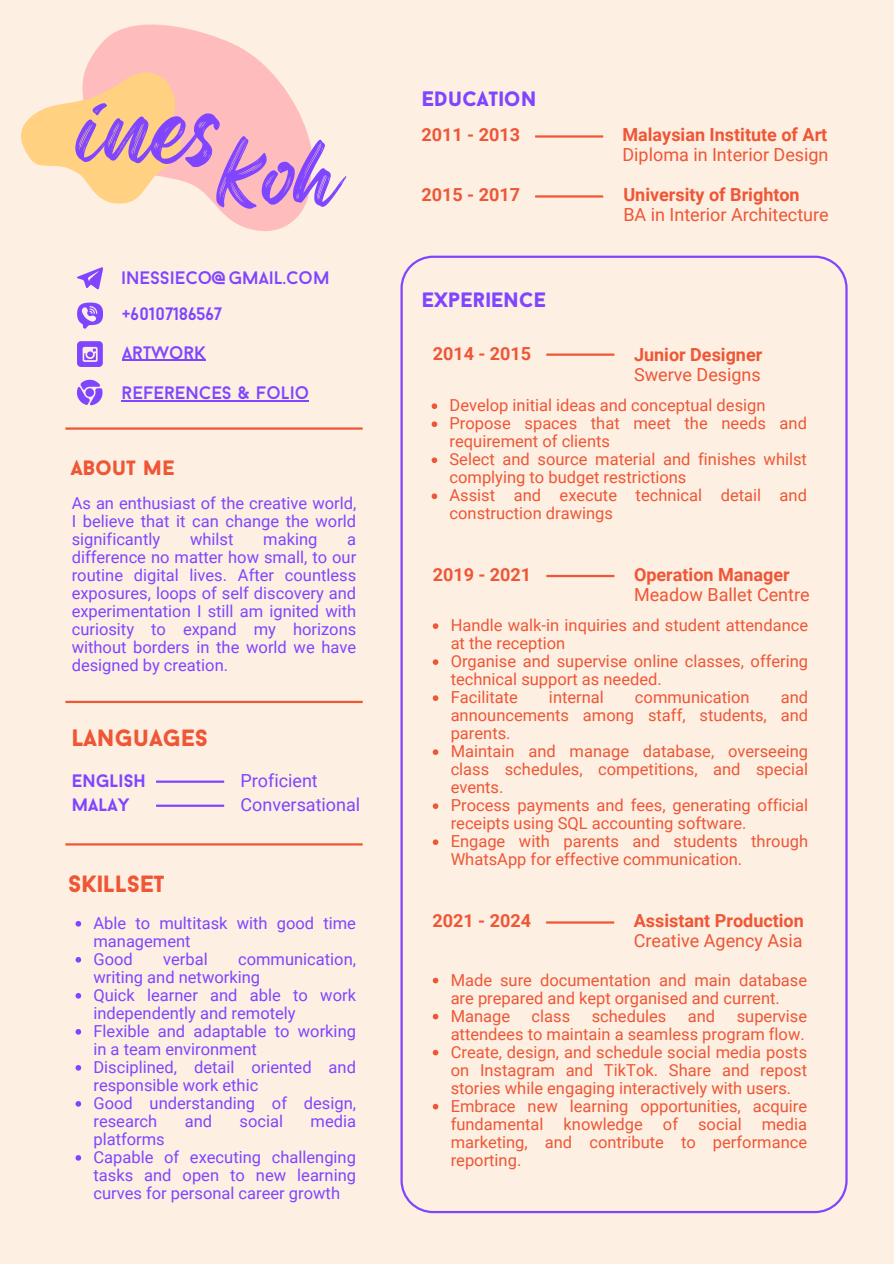
<style>
.page{position:relative;width:894px;height:1264px;background:#fff}
.page>*{position:absolute;margin:0;border:0;box-sizing:border-box;transform-origin:0 0}
.t1{font:96px "Regular Brush";color:#8045ff}
.t2{font:84px "Regular Brush";color:#8045ff}
.t3{font:900 23.7px "Baron Neue";color:#ee5636}
.t4{font:900 21px "Baron Neue";color:#8045ff}
.t5{font:900 21px "Baron Neue";color:#ee5636}
.t6{font:700 18px "Roboto";color:#ee5636}
.t7{font:18px "Roboto";color:#ee5636}
.t8{font:18px "Baron Neue";color:#8045ff}
.t9{font:18px "Roboto";color:#8045ff}
.t10{font:700 18px/24.8px "Baron Neue";color:#8045ff}
.t11{font:16.5px/18px "Roboto";color:#ee5636}
.t12{font:16.5px/18px "Roboto";color:#8045ff}
</style>
<div class="page">
<div style="left:0;top:0;width:893px;height:1263px;background:#fdefe1"></div>
<hr style="left:65px;top:700px;width:297px;height:3px;background:#ee5636">
<svg style="left:400px;top:256px;width:447px;height:957px"></svg>
<hr style="left:535px;top:135px;width:68px;height:3px;background:#ee5636">
<svg style="left:77px;top:380px;width:25px;height:25px"></svg>
<svg style="left:77px;top:302px;width:26px;height:26px"></svg>
<svg style="left:77px;top:267px;width:26px;height:22px"></svg>
<hr style="left:535px;top:195px;width:68px;height:3px;background:#ee5636">
<hr style="left:546px;top:575px;width:68px;height:2px;background:#ee5636">
<hr style="left:546px;top:353px;width:68px;height:3px;background:#ee5636">
<hr style="left:546px;top:921px;width:68px;height:2px;background:#ee5636">
<hr style="left:156px;top:780px;width:68px;height:2px;background:#8045ff">
<hr style="left:156px;top:804px;width:68px;height:2px;background:#8045ff">
<hr style="left:65px;top:843px;width:297px;height:2px;background:#ee5636">
<svg style="left:211px;top:35px;width:102px;height:196px;fill:#ffbcbc"></svg>
<svg style="left:21px;top:24px;width:190px;height:180px"></svg>
<div style="left:77px;top:341px;width:26px;height:26px;background:#8045ff;border-radius:4px"></div>
<svg style="left:83px;top:347px;width:15px;height:15px"></svg>
<svg style="left:432px;top:977px;width:6px;height:6px"></svg>
<svg style="left:432px;top:1013px;width:6px;height:6px"></svg>
<svg style="left:432px;top:1049px;width:6px;height:6px"></svg>
<svg style="left:432px;top:1103px;width:6px;height:6px"></svg>
<svg style="left:431px;top:403px;width:6px;height:6px"></svg>
<svg style="left:431px;top:421px;width:6px;height:6px"></svg>
<svg style="left:431px;top:457px;width:6px;height:6px"></svg>
<svg style="left:431px;top:493px;width:6px;height:6px"></svg>
<svg style="left:432px;top:623px;width:6px;height:6px"></svg>
<svg style="left:432px;top:659px;width:6px;height:6px"></svg>
<svg style="left:432px;top:695px;width:6px;height:6px"></svg>
<svg style="left:432px;top:749px;width:6px;height:6px"></svg>
<svg style="left:432px;top:803px;width:6px;height:6px"></svg>
<svg style="left:432px;top:839px;width:6px;height:6px"></svg>
<hr style="left:122px;top:400px;width:187px;height:1px;background:#8045ff">
<svg style="left:75px;top:921px;width:6px;height:5px"></svg>
<svg style="left:75px;top:957px;width:6px;height:5px"></svg>
<svg style="left:75px;top:993px;width:6px;height:5px"></svg>
<svg style="left:75px;top:1029px;width:6px;height:5px"></svg>
<svg style="left:75px;top:1065px;width:6px;height:5px"></svg>
<svg style="left:75px;top:1101px;width:6px;height:5px"></svg>
<svg style="left:75px;top:1155px;width:6px;height:5px"></svg>
<hr style="left:65px;top:427px;width:297px;height:2px;background:#ee5636">
<hr style="left:122px;top:360px;width:84px;height:1px;background:#8045ff">
<p class="t1" style="left:80px;top:51px;width:143px">ines</p>
<p class="t2" style="left:222px;top:106px;width:120px">koh</p>
<p class="t8" style="left:121px;top:270px;width:210px">INESSIECO@GMAIL.COM</p>
<p class="t8" style="left:122px;top:307px;width:101px">+60107186567</p>
<h5 class="t8" style="left:122px;top:345px;width:85px">ARTWORK</h5>
<p class="t8" style="left:122px;top:386px;width:189px">REFERENCES &amp; FOLIO</p>
<p class="t5" style="left:71px;top:459px;width:105px">ABOUT ME</p>
<p class="t12" style="left:72px;top:494px;width:286px;text-align:justify">As an enthusiast of the creative world, I believe that it can change the world significantly</p>
<p class="t12" style="left:190px;top:530px;width:45px">whilst</p>
<p class="t12" style="left:263px;top:530px;width:56px">making</p>
<p class="t12" style="left:72px;top:530px;width:286px;text-align:justify;text-indent:275px">a difference no matter how small, to our routine digital lives. After countless exposures, loops of self discovery and experimentation I still am ignited with curiosity to expand my horizons without borders in the world we have designed by creation.</p>
<p class="t3" style="left:72px;top:728px;width:138px">LANGUAGES</p>
<p class="t10" style="left:72px;top:769px;width:76px">ENGLISH<br>MALAY</p>
<p class="t9" style="left:240px;top:769px;width:79px">Proficient</p>
<h5 class="t9" style="left:240px;top:794px;width:121px">Conversational</h5>
<p class="t3" style="left:68px;top:873px;width:98px">SKILLSET</p>
<p class="t12" style="left:93px;top:914px;width:264px">Able to multitask with good time management</p>
<p class="t12" style="left:93px;top:950px;width:41px">Good</p>
<p class="t12" style="left:163px;top:950px;width:46px">verbal</p>
<p class="t12" style="left:93px;top:950px;width:264px;text-indent:144px">communication, writing and networking</p>
<p class="t12" style="left:93px;top:986px;width:264px">Quick learner and able to work independently and remotely</p>
<p class="t12" style="left:93px;top:1022px;width:264px">Flexible and adaptable to working in a team environment</p>
<p class="t12" style="left:93px;top:1058px;width:264px">Disciplined, detail oriented and responsible work ethic</p>
<p class="t12" style="left:93px;top:1094px;width:264px">Good understanding of design, research</p>
<p class="t12" style="left:185px;top:1112px;width:29px">and</p>
<p class="t12" style="left:239px;top:1112px;width:45px">social</p>
<p class="t12" style="left:310px;top:1112px;width:47px">media</p>
<p class="t12" style="left:93px;top:1130px;width:73px">platforms</p>
<p class="t12" style="left:93px;top:1148px;width:264px;text-align:justify">Capable of executing challenging tasks and open to new learning curves for personal career growth</p>
<h4 class="t4" style="left:421px;top:91px;width:116px">EDUCATION</h4>
<p class="t6" style="left:421px;top:124px;width:100px">2011 - 2013</p>
<h1 class="t6" style="left:421px;top:184px;width:100px">2015 - 2017</h1>
<p class="t4" style="left:421px;top:291px;width:126px">EXPERIENCE</p>
<p class="t6" style="left:432px;top:343px;width:100px">2014 - 2015</p>
<p class="t6" style="left:622px;top:124px;width:206px">Malaysian Institute of Art</p>
<h3 class="t7" style="left:622px;top:145px;width:207px">Diploma in Interior Design</h3>
<h5 class="t6" style="left:623px;top:184px;width:178px">University of Brighton</h5>
<h3 class="t7" style="left:623px;top:205px;width:207px">BA in Interior Architecture</h3>
<p class="t6" style="left:634px;top:344px;width:130px">Junior Designer</p>
<p class="t7" style="left:634px;top:364px;width:128px">Swerve Designs</p>
<p class="t11" style="left:449px;top:396px;width:317px">Develop initial ideas and conceptual design</p>
<p class="t11" style="left:449px;top:414px;width:359px">Propose spaces that meet the needs and requirement of clients</p>
<h4 class="t11" style="left:449px;top:450px;width:359px">Select and source material and finishes whilst complying to budget restrictions</h4>
<h5 class="t11" style="left:449px;top:486px;width:359px">Assist and execute technical detail and construction drawings</h5>
<h2 class="t6" style="left:432px;top:564px;width:100px">2019 - 2021</h2>
<p class="t6" style="left:634px;top:564px;width:157px">Operation Manager</p>
<p class="t7" style="left:634px;top:584px;width:177px">Meadow Ballet Centre</p>
<h5 class="t11" style="left:450px;top:616px;width:359px">Handle walk-in inquiries and student attendance at the reception</h5>
<p class="t11" style="left:450px;top:652px;width:359px">Organise and supervise online classes, offering technical support as needed.</p>
<p class="t11" style="left:450px;top:688px;width:69px">Facilitate</p>
<p class="t11" style="left:549px;top:688px;width:56px">internal</p>
<p class="t11" style="left:634px;top:688px;width:116px">communication</p>
<p class="t11" style="left:450px;top:688px;width:359px;text-align:justify;text-indent:330px">and announcements among staff, students, and parents.</p>
<h4 class="t11" style="left:450px;top:742px;width:359px;text-align:justify">Maintain and manage database, overseeing class schedules, competitions, and special events.</h4>
<h5 class="t11" style="left:450px;top:796px;width:359px">Process payments and fees, generating official receipts using SQL accounting software.</h5>
<p class="t11" style="left:450px;top:832px;width:359px">Engage with parents and students through<br>WhatsApp for effective communication.</p>
<p class="t6" style="left:432px;top:910px;width:100px">2021 - 2024</p>
<p class="t6" style="left:633px;top:910px;width:171px">Assistant Production</p>
<p class="t7" style="left:633px;top:930px;width:170px">Creative Agency Asia</p>
<p class="t11" style="left:450px;top:971px;width:358px">Made sure documentation and main database are prepared and kept organised and current.</p>
<p class="t11" style="left:450px;top:1007px;width:61px">Manage</p>
<p class="t11" style="left:531px;top:1007px;width:40px">class</p>
<p class="t11" style="left:591px;top:1007px;width:76px">schedules</p>
<p class="t11" style="left:687px;top:1007px;width:29px">and</p>
<p class="t11" style="left:450px;top:1007px;width:358px;text-align:right">supervise<br>attendees to maintain a seamless program flow.</p>
<p class="t11" style="left:450px;top:1043px;width:358px;text-align:justify">Create, design, and schedule social media posts on Instagram and TikTok. Share and repost stories while engaging interactively with users.</p>
<p class="t11" style="left:450px;top:1097px;width:358px;text-align:justify">Embrace new learning opportunities, acquire fundamental knowledge of social media marketing, and contribute to performance reporting.</p>
</div>
